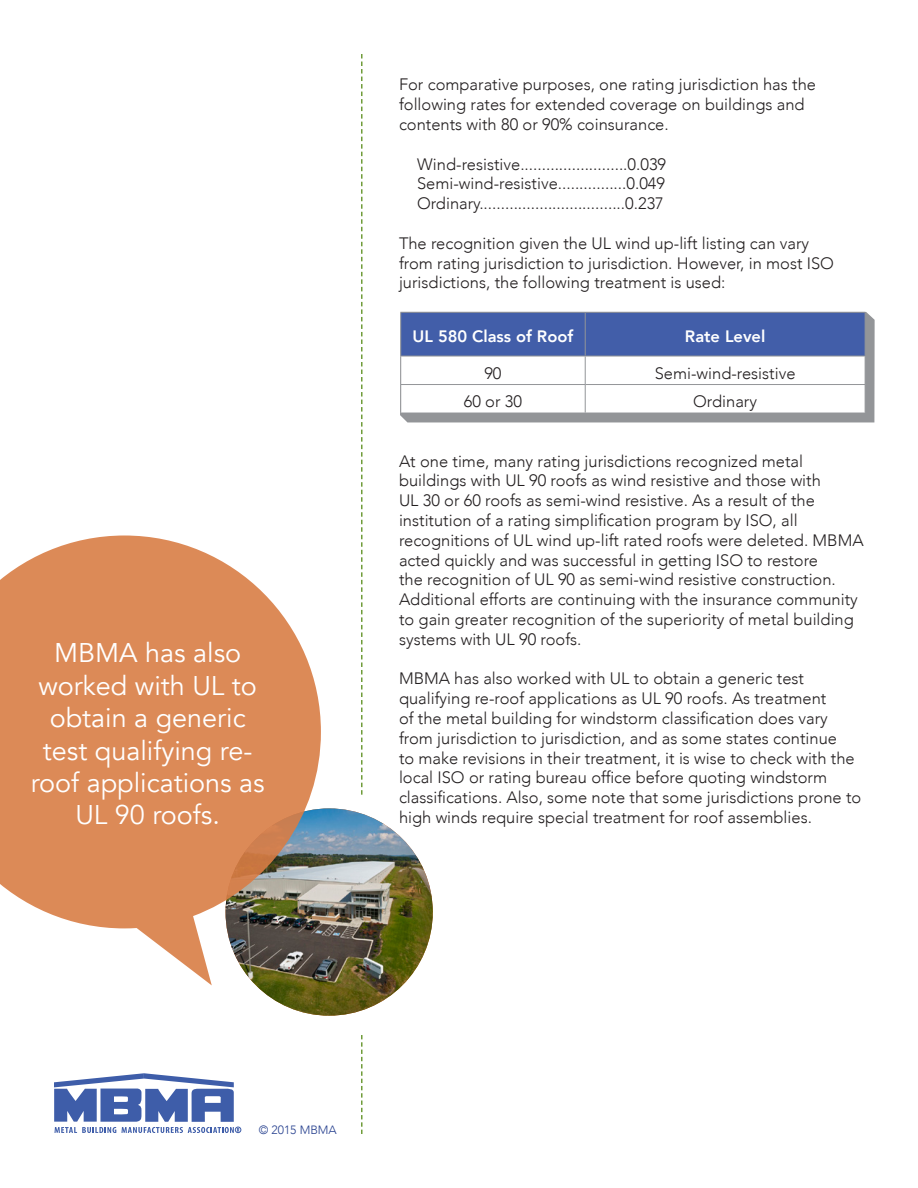
<style>
.page{position:relative;width:918px;height:1188px;background:#fff}
.page>*{position:absolute;margin:0;border:0;box-sizing:border-box;transform-origin:0 0}
.Body_Text{font:27px/32.4px "Avenir";color:#fff;text-align:center}
.Body_Text-2{font:300 16.5px/19.8px "Avenir";color:#231f20}
.Body_Text-3{font:800 16.5px "Avenir";color:#fff}
.Body_Text-4{font:300 12px "Avenir";color:#253f8e}
</style>
<div class="page">
<img style="left:226px;top:808px;width:207px;height:208px;border-radius:104px">
<svg style="left:54px;top:1073px;width:187px;height:60px"></svg>
<svg style="left:361px;top:54px;width:2px;height:741px"></svg>
<svg style="left:0;top:536px;width:321px;height:449px;fill:#dc8a57"></svg>
<div style="left:400px;top:312px;width:475px;height:110px;background:#939598"></div>
<svg style="left:400px;top:312px;width:466px;height:101px"></svg>
<hr style="left:400px;top:413px;width:185px;height:1px;background:#939598">
<hr style="left:585px;top:413px;width:280px;height:1px;background:#939598">
<svg style="left:361px;top:1035px;width:2px;height:99px"></svg>
<p class="Body_Text" style="left:31px;top:637px;width:235px">MBMA has also worked with UL to obtain a generic test qualifying re&shy;roof applications as<br>UL 90 roofs.</p>
<p class="Body_Text-2" style="left:399px;top:75px;width:419px">For comparative purposes, one rating jurisdiction has the following rates for extended coverage on buildings and contents with 80 or 90% coinsurance.</p>
<p class="Body_Text-2" style="left:417px;top:154px;width:251px">Wind-resistive.........................0.039</p>
<p class="Body_Text-2" style="left:417px;top:174px;width:250px">Semi-wind-resistive................0.049</p>
<p class="Body_Text-2" style="left:417px;top:194px;width:248px">Ordinary..................................0.237</p>
<p class="Body_Text-2" style="left:399px;top:233px;width:437px">The recognition given the UL wind up-lift listing can vary from rating jurisdiction to jurisdiction. However, in most ISO jurisdictions, the following treatment is used:</p>
<p class="Body_Text-3" style="left:413px;top:324px;width:162px">UL 580 Class of Roof</p>
<p class="Body_Text-3" style="left:685px;top:324px;width:82px">Rate Level</p>
<p class="Body_Text-2" style="left:484px;top:363px;width:19px">90</p>
<p class="Body_Text-2" style="left:655px;top:363px;width:142px">Semi-wind-resistive</p>
<p class="Body_Text-2" style="left:464px;top:391px;width:60px">60 or 30</p>
<p class="Body_Text-2" style="left:693px;top:391px;width:65px">Ordinary</p>
<p class="Body_Text-2" style="left:399px;top:451px;width:466px">At one time, many rating jurisdictions recognized metal buildings with UL 90 roofs as wind resistive and those with<br>UL 30 or 60 roofs as semi-wind resistive. As a result of the institution of a rating simplification program by ISO, all recognitions of UL wind up-lift rated roofs were deleted. MBMA acted quickly and was successful in getting ISO to restore<br>the recognition of UL 90 as semi-wind resistive construction.<br>Additional efforts are continuing with the insurance community to gain greater recognition of the superiority of metal building systems with UL 90 roofs.</p>
<p class="Body_Text-2" style="left:399px;top:669px;width:464px">MBMA has also worked with UL to obtain a generic test qualifying re-roof applications as UL 90 roofs. As treatment<br>of the metal building for windstorm classification does vary from jurisdiction to jurisdiction, and as some states continue<br>to make revisions in their treatment, it is wise to check with the local ISO or rating bureau office before quoting windstorm classifications. Also, some note that some jurisdictions prone to high winds require special treatment for roof assemblies.</p>
<p class="Body_Text-4" style="left:259px;top:1123px;width:79px">© 2015 MBMA</p>
</div>
